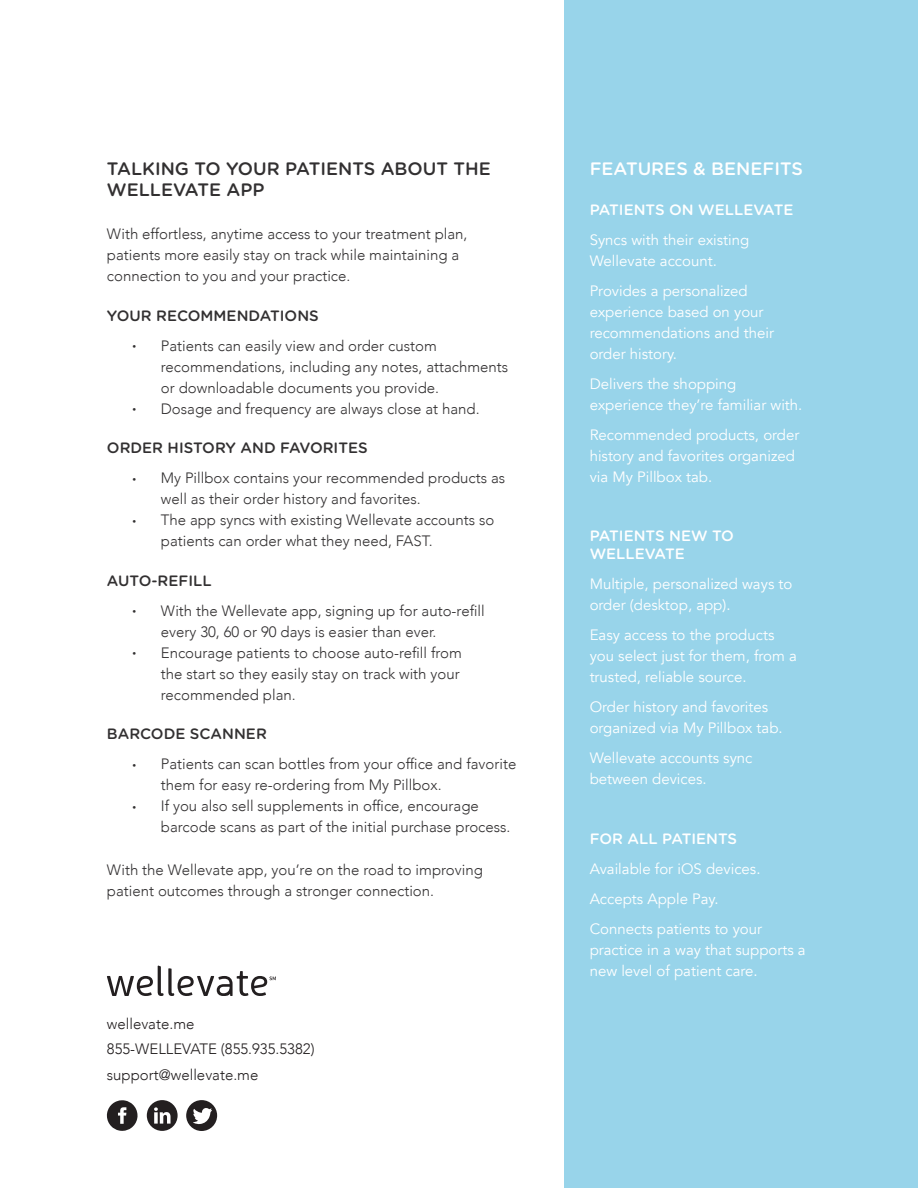
<style>
.page{position:relative;width:918px;height:1188px;background:#fff}
.page>*{position:absolute;margin:0;border:0;box-sizing:border-box;transform-origin:0 0}
.t1{font:500 18px/21px "Gotham Rounded";color:#323031}
.t2{font:500 18px "Gotham Rounded";color:#fff}
.t3{font:300 15px/21px "Avenir";color:#323031}
.t4{font:15px/21px "Avenir";color:#fff}
.t5{font:500 15px "Gotham Rounded";color:#323031}
.t6{font:300 15px "Avenir";color:#231f20}
.t7{font:500 15px/18px "Gotham Rounded";color:#fff}
.s1{font-size:7.5px}
</style>
<div class="page">
<div style="left:565px;top:0;width:353px;height:1188px;background:#98d4ea"></div>
<svg style="left:107px;top:1100px;width:31px;height:31px"></svg>
<svg style="left:147px;top:1100px;width:31px;height:31px"></svg>
<svg style="left:186px;top:1100px;width:31px;height:31px"></svg>
<svg style="left:107px;top:965px;width:169px;height:31px"></svg>
<p class="t1" style="left:107px;top:158px;width:386px">TALKING TO YOUR PATIENTS ABOUT THE<br>WELLEVATE APP</p>
<p class="t3" style="left:107px;top:223px;width:362px">With effortless, anytime access to your treatment plan, patients more easily stay on track while maintaining a connection to you and your practice.</p>
<p class="t5" style="left:107px;top:305px;width:213px">YOUR RECOMMENDATIONS</p>
<p class="t3" style="left:161px;top:335px;width:349px;text-indent:-28px"><span class="s1">•</span> Patients can easily view and order custom recommendations, including any notes, attachments or downloadable documents you provide.</p>
<p class="t3" style="left:132px;top:398px;width:349px"><span class="s1">•</span> Dosage and frequency are always close at hand.</p>
<p class="t5" style="left:107px;top:437px;width:262px">ORDER HISTORY AND FAVORITES</p>
<p class="t3" style="left:161px;top:467px;width:346px;text-indent:-29px"><span class="s1">•</span> My Pillbox contains your recommended products as well as their order history and favorites.</p>
<p class="t3" style="left:161px;top:509px;width:335px;text-indent:-29px"><span class="s1">•</span> The app syncs with existing Wellevate accounts so patients can order what they need, FAST.</p>
<p class="t5" style="left:107px;top:570px;width:106px">AUTO-REFILL</p>
<p class="t3" style="left:161px;top:600px;width:325px;text-indent:-29px"><span class="s1">•</span> With the Wellevate app, signing up for auto-refill every 30, 60 or 90 days is easier than ever.</p>
<p class="t3" style="left:161px;top:642px;width:302px;text-indent:-29px"><span class="s1">•</span> Encourage patients to choose auto-refill from the start so they easily stay on track with your recommended plan.</p>
<p class="t5" style="left:107px;top:723px;width:161px">BARCODE SCANNER</p>
<p class="t3" style="left:161px;top:754px;width:357px;text-indent:-29px"><span class="s1">•</span> Patients can scan bottles from your office and favorite them for easy re-ordering from My Pillbox.</p>
<p class="t3" style="left:161px;top:796px;width:351px;text-indent:-29px"><span class="s1">•</span> If you also sell supplements in office, encourage barcode scans as part of the initial purchase process.</p>
<p class="t3" style="left:107px;top:859px;width:377px">With the Wellevate app, you’re on the road to improving patient outcomes through a stronger connection.</p>
<p class="t6" style="left:107px;top:1015px;width:89px">wellevate.me</p>
<p class="t6" style="left:107px;top:1040px;width:209px">855-WELLEVATE (855.935.5382)</p>
<p class="t6" style="left:107px;top:1066px;width:153px">support@wellevate.me</p>
<p class="t2" style="left:590px;top:156px;width:215px">FEATURES &amp; BENEFITS</p>
<p class="t7" style="left:590px;top:200px;width:205px">PATIENTS ON WELLEVATE</p>
<p class="t4" style="left:590px;top:230px;width:161px">Syncs with their existing<br>Wellevate account.</p>
<p class="t4" style="left:590px;top:281px;width:186px">Provides a personalized experience based on your recommendations and their order history.</p>
<p class="t4" style="left:590px;top:374px;width:214px">Delivers the shopping experience they’re familiar with.</p>
<p class="t4" style="left:590px;top:425px;width:211px">Recommended products, order history and favorites organized via My Pillbox tab.</p>
<p class="t7" style="left:590px;top:526px;width:146px">PATIENTS NEW TO<br>WELLEVATE</p>
<p class="t4" style="left:590px;top:574px;width:204px">Multiple, personalized ways to order (desktop, app).</p>
<p class="t4" style="left:590px;top:625px;width:209px">Easy access to the products you select just for them, from a trusted, reliable source.</p>
<p class="t4" style="left:590px;top:697px;width:195px">Order history and favorites organized via My Pillbox tab.</p>
<p class="t4" style="left:590px;top:748px;width:164px">Wellevate accounts sync between devices.</p>
<p class="t7" style="left:590px;top:829px;width:149px">FOR ALL PATIENTS</p>
<p class="t4" style="left:590px;top:858px;width:172px">Available for iOS devices.</p>
<p class="t4" style="left:590px;top:888px;width:130px">Accepts Apple Pay.</p>
<p class="t4" style="left:590px;top:918px;width:218px">Connects patients to your practice in a way that supports a new level of patient care.</p>
</div>
